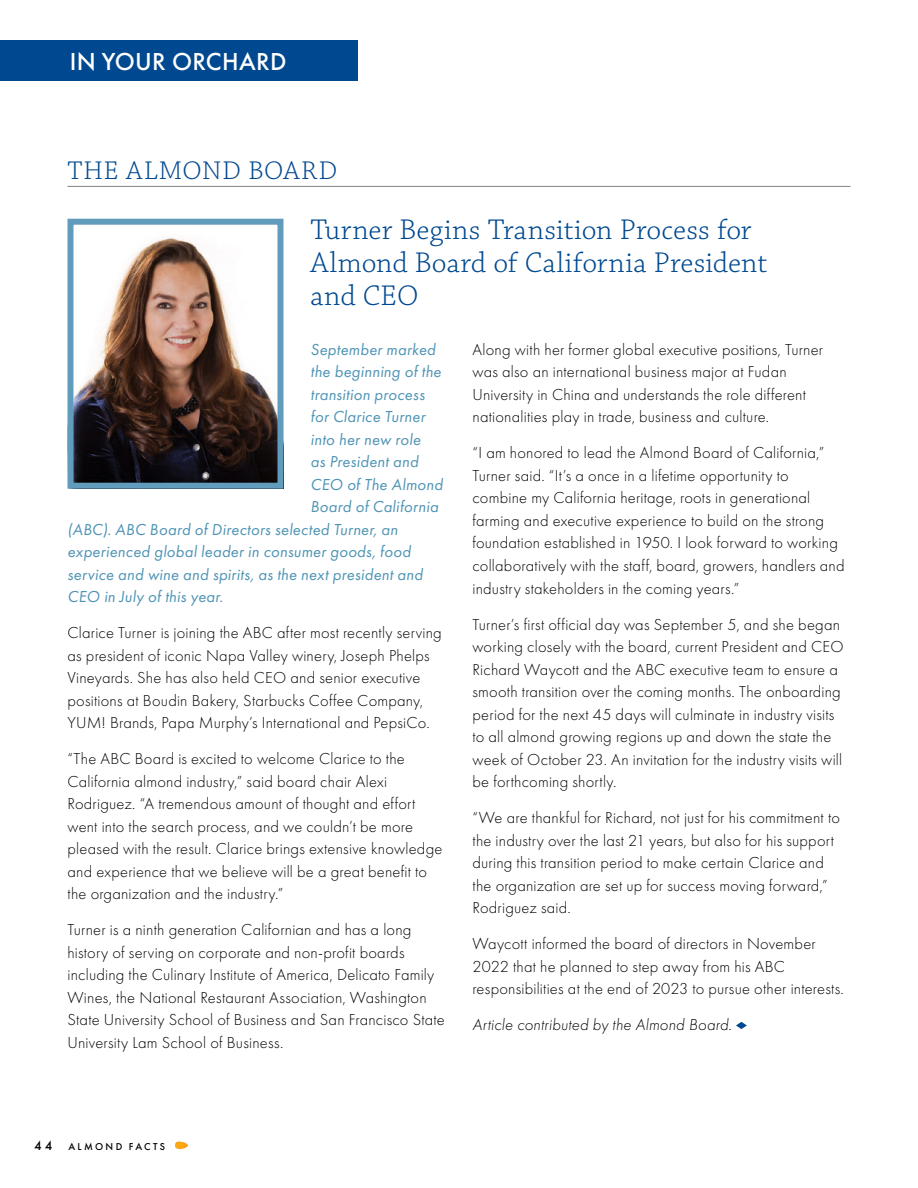
<style>
.page{position:relative;width:918px;height:1188px;background:#fff}
.page>*{position:absolute;margin:0;border:0;box-sizing:border-box;transform-origin:0 0}
.t1{font:300 30px/33px "Chaparral Pro";letter-spacing:.005em;color:#004990}
.t2{font:300 27px "Chaparral Pro";letter-spacing:.035em;color:#004990}
.t3{font:500 25.5px "Futura PT";letter-spacing:.01em;color:#fff}
.t4{font:300 16.5px/22.5px "Futura PT";letter-spacing:.015em;color:#000}
.t5{font:italic 16.5px "Futura PT";letter-spacing:.015em;color:#4f94b5}
.t6{font:italic 300 16.5px "Futura PT";letter-spacing:.01em;color:#000}
.t7{font:500 10.35px "Futura PT";letter-spacing:.225em;color:#000}
.s1{font-size:13.35px}
</style>
<div class="page">
<div style="left:0;top:40px;width:358px;height:41px;background:#004990"></div>
<hr style="left:68px;top:186px;width:782px;height:1px;background:#808285">
<img style="left:75px;top:236px;width:202px;height:246px">
<svg style="left:736px;top:1022px;width:11px;height:7px"></svg>
<div style="left:68px;top:219px;width:216px;height:270px;border:6px solid #619cbc"></div>
<svg style="left:175px;top:1142px;width:13px;height:7px"></svg>
<h3 class="t3" style="left:70px;top:46px;width:218px">IN YOUR ORCHARD</h3>
<h3 class="t2" style="left:68px;top:156px;width:271px">THE ALMOND BOARD</h3>
<h4 class="t1" style="left:310px;top:215px;width:458px">Turner Begins Transition Process for<br>Almond Board of California President and CEO</h4>
<p class="t5" style="left:310px;top:339px;width:127px">September marked</p>
<p class="t5" style="left:310px;top:362px;width:132px">the beginning of the</p>
<p class="t5" style="left:310px;top:385px;width:116px">transition process</p>
<p class="t5" style="left:310px;top:407px;width:116px">for Clarice Turner</p>
<p class="t5" style="left:310px;top:430px;width:112px">into her new role</p>
<p class="t5" style="left:310px;top:452px;width:109px">as President and</p>
<p class="t5" style="left:310px;top:475px;width:134px">CEO of The Almond</p>
<p class="t5" style="left:310px;top:497px;width:129px">Board of California</p>
<p class="t5" style="left:68px;top:520px;width:332px">(ABC). ABC Board of Directors selected Turner, an</p>
<p class="t5" style="left:68px;top:542px;width:345px">experienced global leader in consumer goods, food</p>
<p class="t5" style="left:68px;top:565px;width:357px">service and wine and spirits, as the next president and</p>
<p class="t5" style="left:68px;top:587px;width:157px">CEO in July of this year.</p>
<p class="t4" style="left:68px;top:622px;width:376px">Clarice Turner is joining the ABC after most recently serving as president of iconic Napa Valley winery, Joseph Phelps Vineyards. She has also held CEO and senior executive positions at Boudin Bakery, Starbucks Coffee Company, YUM! Brands, Papa Murphy’s International and PepsiCo.</p>
<p class="t4" style="left:68px;top:748px;width:376px">“The ABC Board is excited to welcome Clarice to the California almond industry,” said board chair Alexi Rodriguez. “A tremendous amount of thought and effort went into the search process, and we couldn’t be more pleased with the result. Clarice brings extensive knowledge and experience that we believe will be a great benefit to the organization and the industry.”</p>
<p class="t4" style="left:68px;top:919px;width:379px">Turner is a ninth generation Californian and has a long history of serving on corporate and non-profit boards including the Culinary Institute of America, Delicato Family Wines, the National Restaurant Association, Washington State University School of Business and San Francisco State University Lam School of Business.</p>
<p class="t4" style="left:472px;top:338px;width:352px">Along with her former global executive positions, Turner was also an international business major at Fudan University in China and understands the role different nationalities play in trade, business and culture.</p>
<p class="t4" style="left:472px;top:442px;width:374px">“I am honored to lead the Almond Board of California,” Turner said. “It’s a once in a lifetime opportunity to combine my California heritage, roots in generational farming and executive experience to build on the strong foundation established in 1950. I look forward to working collaboratively with the staff, board, growers, handlers and industry stakeholders in the coming years.”</p>
<p class="t4" style="left:472px;top:613px;width:373px">Turner’s first official day was September 5, and she began working closely with the board, current President and CEO Richard Waycott and the ABC executive team to ensure a smooth transition over the coming months. The onboarding period for the next 45 days will culminate in industry visits to all almond growing regions up and down the state the week of October 23. An invitation for the industry visits will be forthcoming shortly.</p>
<p class="t4" style="left:472px;top:806px;width:369px">“We are thankful for Richard, not just for his commitment to the industry over the last 21 years, but also for his support during this transition period to make certain Clarice and the organization are set up for success moving forward,” Rodriguez said.</p>
<p class="t4" style="left:472px;top:932px;width:373px">Waycott informed the board of directors in November<br>2022 that he planned to step away from his ABC responsibilities at the end of 2023 to pursue other interests.</p>
<p class="t6" style="left:472px;top:1015px;width:261px">Article contributed by the Almond Board.</p>
<p class="t7" style="left:34px;top:1140px;width:133px"><span class="s1">44</span> ALMOND FACTS</p>
</div>
